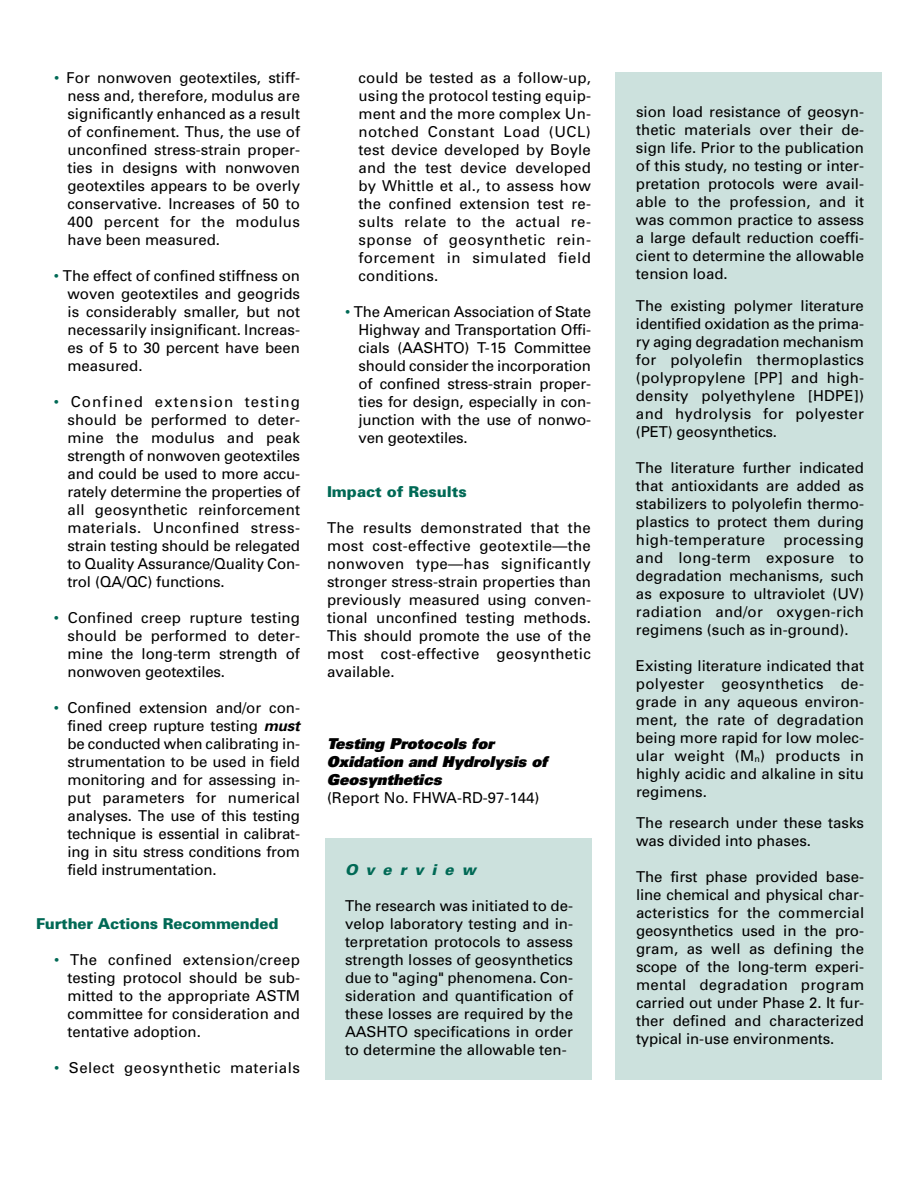
<style>
.page{position:relative;width:918px;height:1188px;background:#fff}
.page>*{position:absolute;margin:0;border:0;box-sizing:border-box;transform-origin:0 0}
.t1{font:15px/18px "Univers";color:#000;text-align:justify}
.t2{font:italic 900 15px/18px "Univers";color:#000}
.t3{font:900 15px "Univers";letter-spacing:-.015em;color:#006955}
.t4{font:15px "Univers";letter-spacing:.035em;color:#000}
.t5{font:italic 900 15px "Univers";color:#006955}
.s1{color:#006955}
.s2{font-weight:700;font-style:italic}
.s3{font-size:9px}
</style>
<div class="page">
<div style="left:326px;top:838px;width:266px;height:242px;background:#cce1dd"></div>
<div style="left:615px;top:72px;width:267px;height:1008px;background:#cce1dd"></div>
<p class="t1" style="left:67px;top:70px;width:234px;text-indent:-13px"><span class="s1">•</span> For nonwoven geotextiles, stiff&shy;ness and, therefore, modulus are significantly enhanced as a result of confinement. Thus, the use of unconfined stress-strain proper&shy;ties in designs with nonwoven geotextiles appears to be overly conservative. Increases of 50 to 400 percent for the modulus have been measured.</p>
<p class="t1" style="left:67px;top:268px;width:234px;text-indent:-14px"><span class="s1">•</span> The effect of confined stiffness on woven geotextiles and geogrids is considerably smaller, but not necessarily insignificant. Increas&shy;es of 5 to 30 percent have been measured.</p>
<p class="t1" style="left:67px;top:394px;width:234px;text-indent:-14px"><span class="s1">•</span> Confined extension testing should be performed to deter&shy;mine the modulus and peak strength of nonwoven geotextiles and could be used to more accu&shy;rately determine the properties of all geosynthetic reinforcement materials. Unconfined stress&shy;strain testing should be relegated to Quality Assurance/Quality Con&shy;trol (QA/QC) functions.</p>
<p class="t1" style="left:67px;top:610px;width:234px;text-indent:-14px"><span class="s1">•</span> Confined creep rupture testing should be performed to deter&shy;mine the long-term strength of nonwoven geotextiles.</p>
<p class="t1" style="left:67px;top:700px;width:237px;text-align:left;text-indent:-14px"><span class="s1">•</span> Confined extension and/or con&shy;fined creep rupture testing <span class="s2">must </span>be conducted when calibrating in&shy;strumentation to be used in field monitoring and for assessing in&shy;put parameters for numerical analyses. The use of this testing technique is essential in calibrat&shy;ing in situ stress conditions from field instrumentation.</p>
<p class="t3" style="left:36px;top:918px;width:244px">Further Actions Recommended</p>
<p class="t1" style="left:68px;top:952px;width:234px;text-indent:-14px"><span class="s1">•</span> The confined extension/creep testing protocol should be sub&shy;mitted to the appropriate ASTM committee for consideration and tentative adoption.</p>
<p class="t4" style="left:54px;top:1062px;width:247px"><span class="s1">•</span> Select geosynthetic materials</p>
<p class="t1" style="left:359px;top:70px;width:234px">could be tested as a follow-up, using the protocol testing equip&shy;ment and the more complex Un&shy;notched Constant Load (UCL) test device developed by Boyle and the test device developed by Whittle et al., to assess how the confined extension test re&shy;sults relate to the actual re&shy;sponse of geosynthetic rein&shy;forcement in simulated field conditions.</p>
<p class="t1" style="left:359px;top:304px;width:234px;text-indent:-14px"><span class="s1">•</span> The American Association of State Highway and Transportation Offi&shy;cials (AASHTO) T-15 Committee should consider the incorporation of confined stress-strain proper&shy;ties for design, especially in con&shy;junction with the use of nonwo&shy;ven geotextiles.</p>
<p class="t3" style="left:327px;top:486px;width:141px">Impact of Results</p>
<p class="t1" style="left:327px;top:520px;width:266px">The results demonstrated that the most cost-effective geotextile—the nonwoven type—has significantly stronger stress-strain properties than previously measured using conven&shy;tional unconfined testing methods.<br>This should promote the use of the most cost-effective geosynthetic available.</p>
<p class="t2" style="left:327px;top:736px;width:222px">Testing Protocols for<br>Oxidation and Hydrolysis of<br>Geosynthetics</p>
<p class="t1" style="left:327px;top:790px;width:214px">(Report No. FHWA-RD-97-144)</p>
<p class="t5" style="left:345px;top:864px;width:135px">Overview</p>
<p class="t1" style="left:345px;top:898px;width:230px">The research was initiated to de&shy;velop laboratory testing and in&shy;terpretation protocols to assess strength losses of geosynthetics due to "aging" phenomena. Con&shy;sideration and quantification of these losses are required by the AASHTO specifications in order to determine the allowable ten-</p>
<p class="t1" style="left:636px;top:104px;width:230px">sion load resistance of geosyn&shy;thetic materials over their de&shy;sign life. Prior to the publication of this study, no testing or inter&shy;pretation protocols were avail&shy;able to the profession, and it was common practice to assess a large default reduction coeffi&shy;cient to determine the allowable tension load.</p>
<p class="t1" style="left:636px;top:298px;width:230px">The existing polymer literature identified oxidation as the prima&shy;ry aging degradation mechanism for polyolefin thermoplastics (polypropylene [PP] and high&shy;density polyethylene [HDPE]) and hydrolysis for polyester (PET) geosynthetics.</p>
<p class="t1" style="left:636px;top:460px;width:230px">The literature further indicated that antioxidants are added as stabilizers to polyolefin thermo&shy;plastics to protect them during high-temperature processing and long-term exposure to degradation mechanisms, such as exposure to ultraviolet (UV) radiation and/or oxygen-rich regimens (such as in-ground).</p>
<p class="t1" style="left:636px;top:658px;width:230px">Existing literature indicated that polyester geosynthetics de&shy;grade in any aqueous environ&shy;ment, the rate of degradation being more rapid for low molec&shy;ular weight (M<span class="s3">n</span>) products in highly acidic and alkaline in situ regimens.</p>
<p class="t1" style="left:636px;top:816px;width:230px">The research under these tasks was divided into phases.</p>
<p class="t1" style="left:636px;top:870px;width:230px">The first phase provided base&shy;line chemical and physical char&shy;acteristics for the commercial geosynthetics used in the pro&shy;gram, as well as defining the scope of the long-term experi&shy;mental degradation program carried out under Phase 2. It fur&shy;ther defined and characterized typical in-use environments.</p>
</div>
